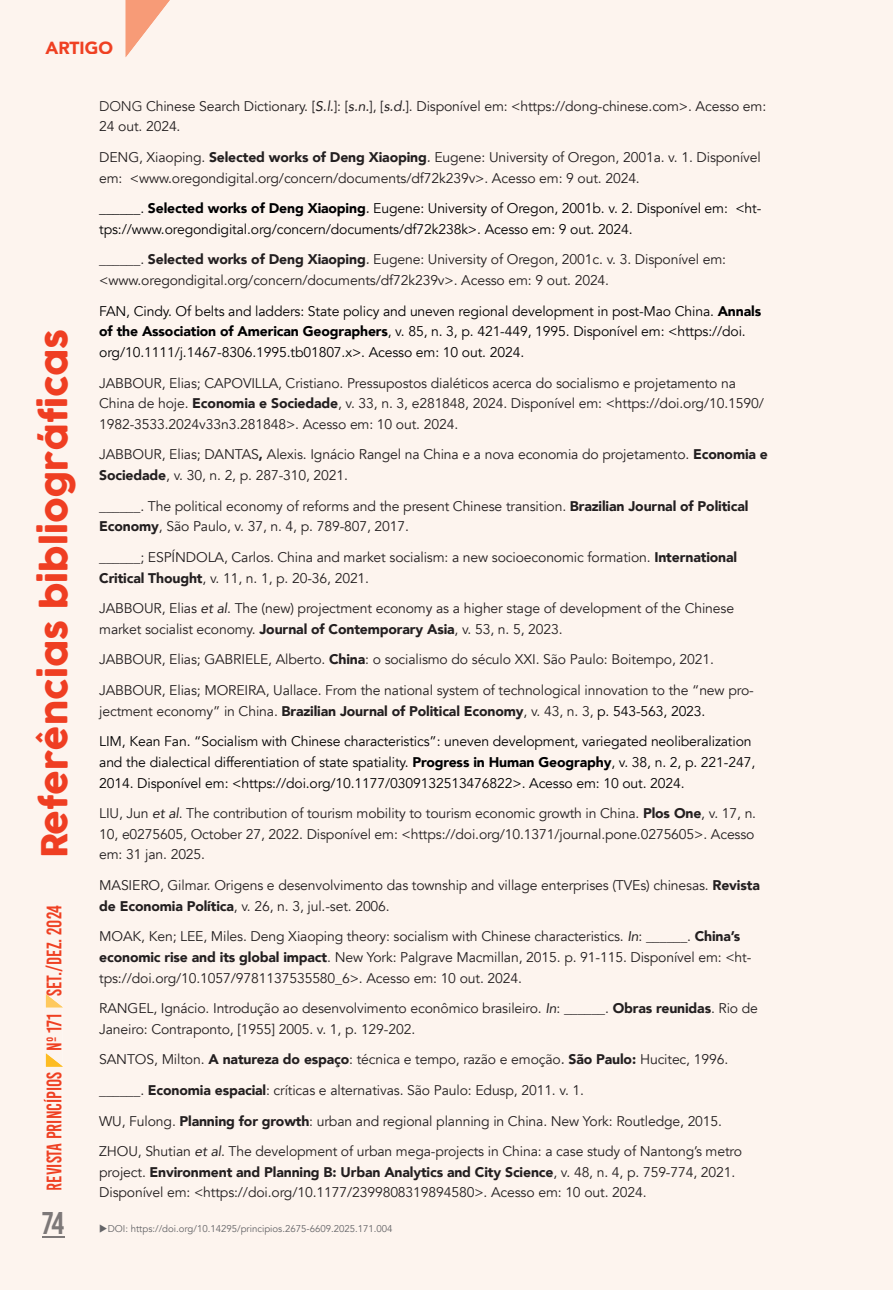
<style>
.page{position:relative;width:893px;height:1290px;background:#fdf4ee}
.page>*{position:absolute;margin:0;border:0;box-sizing:border-box;transform-origin:0 0}
.t1{font:35px "Cocogoose";color:#ef3e22}
.t2{font:31.5px "Bebas Kai";color:#76787b}
.t3{font:21px "Bebas Kai";color:#ef3e22;scale:.9 1}
.t4{font:900 17.5px "Avenir";color:#ef3e22}
.t5{font:14px/20.7px "Avenir";letter-spacing:-.01em;color:#231f20}
.t6{font:14px/20.7px "Avenir";letter-spacing:-.01em;color:#000001}
.t7{font:9.8px "Avenir";color:#636366}
.s1{font-weight:300}
.s2{font-style:italic}
.s3{font-weight:900}
.s4{color:#231f20}
.s5{font-weight:900;color:#231f20}
</style>
<div class="page">
<hr style="left:42px;top:1236px;width:22px;height:2px;background:#7d7878">
<div style="left:43px;top:1212px;width:21px;height:22px;background:#fdf4ee"></div>
<div style="left:44px;top:905px;width:19px;height:284px;background:#fdf4ee"></div>
<svg style="left:126px;top:0;width:44px;height:57px;background:#f9c7b2"></svg>
<div style="left:45px;top:41px;width:67px;height:13px;background:#fdf4ee"></div>
<p class="t4" style="left:45px;top:33px;width:69px">ARTIGO</p>
<h1 class="t1" style="left:30px;top:858px;width:531px;rotate:-90deg">Referências bibliográficas</h1>
<h3 class="t3" style="left:43px;top:1191px;width:319px;rotate:-90deg">Revista Princípios nº 171 set./dez. 2024</h3>
<h2 class="t2" style="left:42px;top:1206px;width:24px">74</h2>
<p class="t5" style="left:99px;top:96px;width:668px"><span class="s1">DONG</span> Chinese Search Dictionary. [<span class="s2">S.l.</span>]: [<span class="s2">s.n.</span>], [<span class="s2">s.d.</span>]. Disponível em: &lt;https://dong-chinese.com&gt;. Acesso em:<br>24 out. 2024.</p>
<p class="t5" style="left:99px;top:147px;width:663px">DENG, Xiaoping. <span class="s3">Selected works of Deng Xiaoping</span><span class="s2">.</span> Eugene: University of Oregon, 2001a. v. 1. Disponível em: &lt;www.oregondigital.org/concern/documents/df72k239v&gt;. Acesso em: 9 out. 2024.</p>
<p class="t6" style="left:99px;top:198px;width:664px">______. <span class="s3">Selected works of Deng Xiaoping</span><span class="s2">.</span> Eugene: University of Oregon, 2001b. v. 2. Disponível em: &lt;ht&shy;tps://www.oregondigital.org/concern/documents/df72k238k&gt;. Acesso em: 9 out. 2024.</p>
<p class="t5" style="left:99px;top:250px;width:628px">______. <span class="s3">Selected works of Deng Xiaoping</span><span class="s2">.</span> Eugene: University of Oregon, 2001c. v. 3. Disponível em: &lt;www.oregondigital.org/concern/documents/df72k239v&gt;. Acesso em: 9 out. 2024.</p>
<p class="t6" style="left:99px;top:301px;width:663px">FAN, Cindy. Of belts and ladders: State policy and uneven regional development in post-Mao China. <span class="s3">Annals of the Association of American Geographers</span>, v. 85, n. 3, p. 421-449, 1995. Disponível em: &lt;https://doi. org/10.1111/j.1467-8306.1995.tb01807.x&gt;. Acesso em: 10 out. 2024.</p>
<p class="t5" style="left:99px;top:373px;width:666px">JABBOUR, Elias; CAPOVILLA, Cristiano. Pressupostos dialéticos acerca do socialismo e projetamento na<br>China de hoje. <span class="s3">Economia e Sociedade</span>, v. 33, n. 3, e281848, 2024. Disponível em: &lt;https://doi.org/10.1590/<br>1982-3533.2024v33n3.281848&gt;. Acesso em: 10 out. 2024.</p>
<p class="t5" style="left:99px;top:444px;width:670px">JABBOUR, Elias; DANTAS<span class="s3">,</span> Alexis. Ignácio Rangel na China e a nova economia do projetamento. <span class="s3">Economia e<br>Sociedade</span>, v. 30, n. 2, p. 287-310, 2021.</p>
<p class="t5" style="left:99px;top:496px;width:651px">______. The political economy of reforms and the present Chinese transition. <span class="s3">Brazilian Journal of Political<br>Economy</span>, São Paulo, v. 37, n. 4, p. 789-807, 2017.</p>
<p class="t5" style="left:99px;top:547px;width:639px">______; ESPÍNDOLA, Carlos. China and market socialism: a new socioeconomic formation. <span class="s3">International<br>Critical Thought</span>, v. 11, n. 1, p. 20-36, 2021.</p>
<p class="t5" style="left:99px;top:598px;width:636px">JABBOUR, Elias <span class="s2">et al</span>. The (new) projectment economy as a higher stage of development of the Chinese market socialist economy. <span class="s3">Journal of Contemporary Asia</span>, v. 53, n. 5, 2023.</p>
<p class="t5" style="left:99px;top:644px;width:656px;line-height:30.6px">JABBOUR, Elias; GABRIELE, Alberto. <span class="s3">China</span>: o socialismo do século XXI. São Paulo: Boitempo, 2021.<br>JABBOUR, Elias; MOREIRA, Uallace. From the national system of technological innovation to the “new pro-</p>
<p class="t6" style="left:99px;top:696px;width:654px;line-height:30.6px"><span class="s4">jectment economy” in China.</span> <span class="s5">Brazilian Journal of Political Economy</span><span class="s4">, v. 43, n. 3,</span> p. 543-563, 2023.<br>LIM, Kean Fan. “Socialism with Chinese characteristics”: uneven development, variegated neoliberalization</p>
<p class="t6" style="left:99px;top:752px;width:657px">and the dialectical differentiation of state spatiality. <span class="s3">Progress in Human Geography</span>, v. 38, n. 2, p. 221-247,<br>2014. Disponível em: &lt;https://doi.org/10.1177/0309132513476822&gt;. Acesso em: 10 out. 2024.</p>
<p class="t5" style="left:99px;top:803px;width:658px;text-align:justify">LIU, Jun <span class="s2">et al</span>. The contribution of tourism mobility to tourism economic growth in China. <span class="s3">Plos One</span>, v. 17, n.<br>10, e0275605, October 27, 2022. Disponível em: &lt;https://doi.org/10.1371/journal.pone.0275605&gt;. Acesso em: 31 jan. 2025.</p>
<p class="t5" style="left:99px;top:875px;width:662px">MASIERO, Gilmar. Origens e desenvolvimento das township and village enterprises (TVEs) chinesas. <span class="s3">Revista de Economia Política</span>, v. 26, n. 3, jul.-set. 2006.</p>
<p class="t5" style="left:99px;top:926px;width:654px">MOAK, Ken; LEE, Miles. Deng Xiaoping theory: socialism with Chinese characteristics. <span class="s2">In</span>: ______. <span class="s3">China’s economic rise and its global impact</span>. New York: Palgrave Macmillan, 2015. p. 91-115. Disponível em: &lt;ht&shy;tps://doi.org/10.1057/9781137535580_6&gt;. Acesso em: 10 out. 2024.</p>
<p class="t5" style="left:99px;top:998px;width:660px">RANGEL, Ignácio. Introdução ao desenvolvimento econômico brasileiro. <span class="s2">In</span>: ______. <span class="s3">Obras reunidas</span>. Rio de<br>Janeiro: Contraponto, [1955] 2005. v. 1, p. 129-202.</p>
<p class="t5" style="left:99px;top:1044px;width:644px;line-height:30.6px">SANTOS, Milton. <span class="s3">A natureza do espaço</span>: técnica e tempo, razão e emoção<span class="s2">.</span> <span class="s3">São Paulo:</span> Hucitec, 1996. ______. <span class="s3">Economia espacial</span>: críticas e alternativas. São Paulo: Edusp, 2011. v. 1.<br>WU, Fulong. <span class="s3">Planning for growth</span>: urban and regional planning in China. New York: Routledge, 2015.<br>ZHOU, Shutian <span class="s2">et al</span>. The development of urban mega-projects in China: a case study of Nantong’s metro</p>
<p class="t5" style="left:99px;top:1162px;width:638px">project. <span class="s3">Environment and Planning B: Urban Analytics and City Science</span>, v. 48, n. 4, p. 759-774, 2021.<br>Disponível em: &lt;https://doi.org/10.1177/2399808319894580&gt;. Acesso em: 10 out. 2024.</p>
<p class="t7" style="left:99px;top:1223px;width:295px">◆DOI: https://doi.org/10.14295/principios.2675-6609.2025.171.004</p>
</div>
